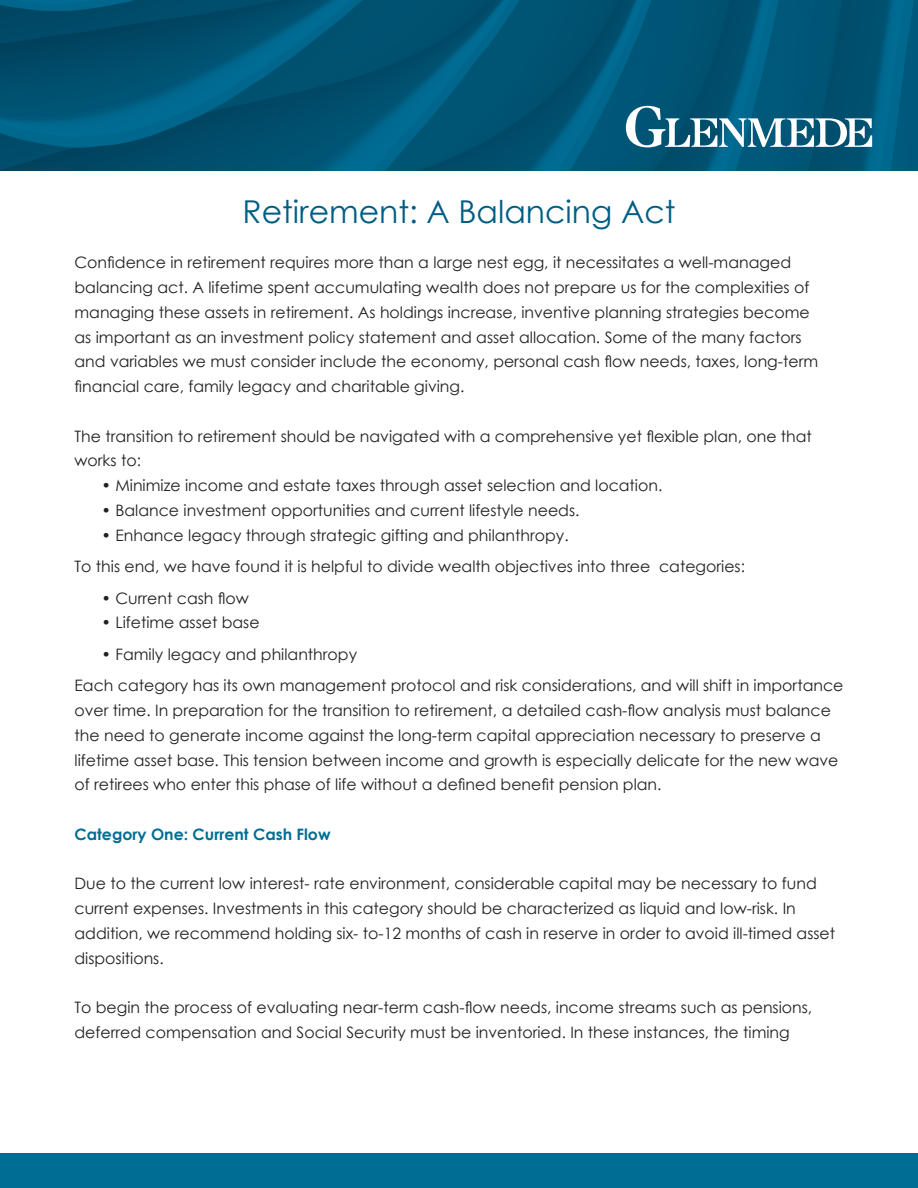
<style>
.page{position:relative;width:918px;height:1188px;background:#fff}
.page>*{position:absolute;margin:0;border:0;box-sizing:border-box;transform-origin:0 0}
.t1{font:31.5px "Century Gothic";color:#005d83}
.body{font:15.75px/24.8px "Century Gothic";color:#231f20}
.body-2{font:700 15.75px "Century Gothic";color:#006d95}
</style>
<div class="page">
<svg style="left:0;top:0;width:918px;height:171px;background:#005475"></svg>
<div style="left:0;top:1153px;width:918px;height:35px;background:#006d95"></div>
<svg style="left:626px;top:106px;width:246px;height:41px"></svg>
<p class="t1" style="left:243px;top:190px;width:434px">Retirement: A Balancing Act</p>
<p class="body" style="left:75px;top:250px;width:745px">Confidence in retirement requires more than a large nest egg, it necessitates a well-managed balancing act. A lifetime spent accumulating wealth does not prepare us for the complexities of managing these assets in retirement. As holdings increase, inventive planning strategies become as important as an investment policy statement and asset allocation. Some of the many factors and variables we must consider include the economy, personal cash flow needs, taxes, long-term financial care, family legacy and charitable giving.</p>
<p class="body" style="left:75px;top:423px;width:739px">The transition to retirement should be navigated with a comprehensive yet flexible plan, one that works to:</p>
<p class="body" style="left:102px;top:473px;width:562px">• Minimize income and estate taxes through asset selection and location.</p>
<p class="body" style="left:102px;top:498px;width:480px">• Balance investment opportunities and current lifestyle needs.</p>
<p class="body" style="left:102px;top:522px;width:469px">• Enhance legacy through strategic gifting and philanthropy.</p>
<p class="body" style="left:75px;top:554px;width:672px">To this end, we have found it is helpful to divide wealth objectives into three categories:</p>
<p class="body" style="left:102px;top:585px;width:149px">• Current cash flow</p>
<p class="body" style="left:102px;top:610px;width:160px">• Lifetime asset base</p>
<p class="body" style="left:102px;top:642px;width:257px">• Family legacy and philanthropy</p>
<p class="body" style="left:75px;top:673px;width:770px">Each category has its own management protocol and risk considerations, and will shift in importance over time. In preparation for the transition to retirement, a detailed cash-flow analysis must balance the need to generate income against the long-term capital appreciation necessary to preserve a lifetime asset base. This tension between income and growth is especially delicate for the new wave of retirees who enter this phase of life without a defined benefit pension plan.</p>
<p class="body-2" style="left:75px;top:822px;width:258px">Category One: Current Cash Flow</p>
<p class="body" style="left:75px;top:871px;width:762px">Due to the current low interest- rate environment, considerable capital may be necessary to fund current expenses. Investments in this category should be characterized as liquid and low-risk. In addition, we recommend holding six- to-12 months of cash in reserve in order to avoid ill-timed asset dispositions.</p>
<p class="body" style="left:75px;top:995px;width:739px">To begin the process of evaluating near-term cash-flow needs, income streams such as pensions, deferred compensation and Social Security must be inventoried. In these instances, the timing</p>
</div>
